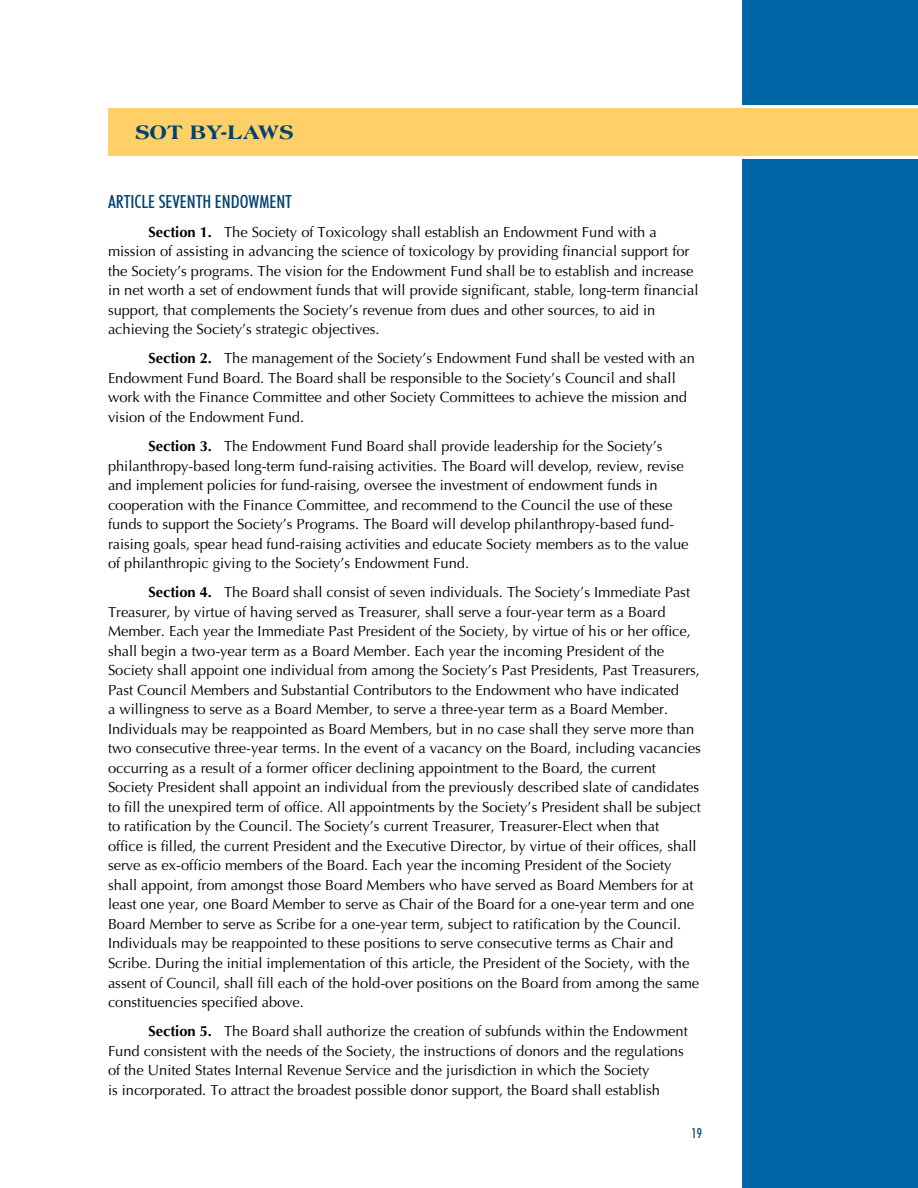
<style>
.page{position:relative;width:918px;height:1188px;background:#fff}
.page>*{position:absolute;margin:0;border:0;box-sizing:border-box;transform-origin:0 0}
.t1{font:800 21px "Americana";color:#004270}
.t2{font:500 condensed 18px "Futura BT";color:#004270}
.t3{font:14.7px/19.5px "Optima";color:#000}
.t4{font:500 condensed 13.5px "Futura BT";color:#004270}
.s1{font-weight:700}
</style>
<div class="page">
<div style="left:742px;top:0;width:176px;height:1188px;background:#0067a6"></div>
<svg style="left:108px;top:105px;width:810px;height:54px;background:#ffd578"></svg>
<h1 class="t1" style="left:135px;top:120px;width:160px">SOT BY-LAWS</h1>
<p class="t2" style="left:108px;top:191px;width:186px">ARTICLE SEVENTH ENDOWMENT</p>
<p class="t3" style="left:108px;top:222px;width:592px;text-indent:40px"><span class="s1">Section 1.</span> The Society of Toxicology shall establish an Endowment Fund with a mission of assisting in advancing the science of toxicology by providing financial support for the Society’s programs. The vision for the Endowment Fund shall be to establish and increase in net worth a set of endowment funds that will provide significant, stable, long-term financial support, that complements the Society’s revenue from dues and other sources, to aid in achieving the Society’s strategic objectives.</p>
<p class="t3" style="left:108px;top:349px;width:589px;text-indent:40px"><span class="s1">Section 2.</span> The management of the Society’s Endowment Fund shall be vested with an Endowment Fund Board. The Board shall be responsible to the Society’s Council and shall work with the Finance Committee and other Society Committees to achieve the mission and vision of the Endowment Fund.</p>
<p class="t3" style="left:108px;top:437px;width:582px;text-indent:40px"><span class="s1">Section 3.</span> The Endowment Fund Board shall provide leadership for the Society’s philanthropy-based long-term fund-raising activities. The Board will develop, review, revise and implement policies for fund-raising, oversee the investment of endowment funds in cooperation with the Finance Committee, and recommend to the Council the use of these funds to support the Society’s Programs. The Board will develop philanthropy-based fund&shy;raising goals, spear head fund-raising activities and educate Society members as to the value of philanthropic giving to the Society’s Endowment Fund.</p>
<p class="t3" style="left:108px;top:583px;width:594px;text-indent:40px"><span class="s1">Section 4.</span> The Board shall consist of seven individuals. The Society’s Immediate Past Treasurer, by virtue of having served as Treasurer, shall serve a four-year term as a Board Member. Each year the Immediate Past President of the Society, by virtue of his or her office, shall begin a two-year term as a Board Member. Each year the incoming President of the Society shall appoint one individual from among the Society’s Past Presidents, Past Treasurers, Past Council Members and Substantial Contributors to the Endowment who have indicated<br>a willingness to serve as a Board Member, to serve a three-year term as a Board Member.<br>Individuals may be reappointed as Board Members, but in no case shall they serve more than two consecutive three-year terms. In the event of a vacancy on the Board, including vacancies occurring as a result of a former officer declining appointment to the Board, the current Society President shall appoint an individual from the previously described slate of candidates to fill the unexpired term of office. All appointments by the Society’s President shall be subject to ratification by the Council. The Society’s current Treasurer, Treasurer-Elect when that<br>office is filled, the current President and the Executive Director, by virtue of their offices, shall serve as ex-officio members of the Board. Each year the incoming President of the Society shall appoint, from amongst those Board Members who have served as Board Members for at least one year, one Board Member to serve as Chair of the Board for a one-year term and one Board Member to serve as Scribe for a one-year term, subject to ratification by the Council.<br>Individuals may be reappointed to these positions to serve consecutive terms as Chair and Scribe. During the initial implementation of this article, the President of the Society, with the assent of Council, shall fill each of the hold-over positions on the Board from among the same constituencies specified above.</p>
<p class="t3" style="left:108px;top:1022px;width:581px;text-indent:40px"><span class="s1">Section 5.</span> The Board shall authorize the creation of subfunds within the Endowment Fund consistent with the needs of the Society, the instructions of donors and the regulations of the United States Internal Revenue Service and the jurisdiction in which the Society<br>is incorporated. To attract the broadest possible donor support, the Board shall establish</p>
<p class="t4" style="left:692px;top:1125px;width:12px">19</p>
</div>
